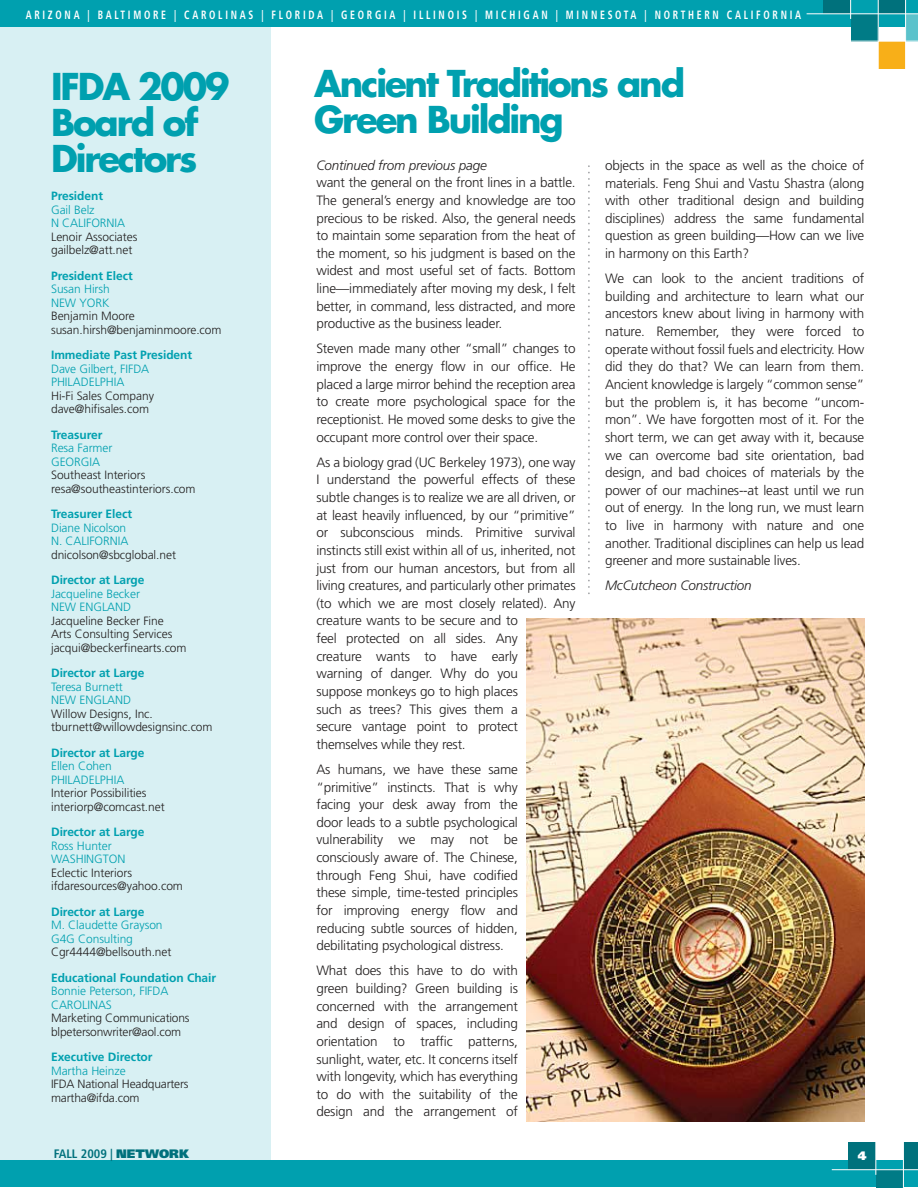
<style>
.page{position:relative;width:918px;height:1188px;background:#fff}
.page>*{position:absolute;margin:0;border:0;box-sizing:border-box;transform-origin:0 0}
.t1{font:700 36px/36px "Futura";letter-spacing:-.06em;color:#00a0af}
.t2{font:300 13.5px/17.7px "Frutiger";letter-spacing:-.015em;color:#221f1f;text-align:justify}
.t3{font:italic 300 13.5px "Frutiger";letter-spacing:-.015em;color:#221f1f}
.t4{font:700 condensed 12.3px "Frutiger";color:#00717c}
.t5{font:900 12.3px "Frutiger";color:#fff}
.t6{font:300 12px/13.5px "Frutiger";letter-spacing:-.005em;color:#221f1f}
.t7{font:300 12px/13.5px "Frutiger";letter-spacing:-.005em;color:#00a0af}
.t8{font:700 12px "Frutiger";letter-spacing:-.005em;color:#00a0af}
.t9{font:700 condensed 12px "Frutiger";letter-spacing:.28em;color:#fff;scale:.81 1}
.s1{font-weight:900;font-stretch:normal}
</style>
<div class="page">
<div style="left:0;top:0;width:271px;height:1172px;background:#d8f0f3"></div>
<img style="left:527px;top:618px;width:338px;height:503px">
<svg style="left:588px;top:165px;width:2px;height:429px"></svg>
<div style="left:1px;top:0;width:917px;height:26px;background:#00a0af"></div>
<div style="left:878px;top:0;width:28px;height:14px;background:#00717c"></div>
<div style="left:823px;top:0;width:28px;height:14px;background:#00717c"></div>
<div style="left:851px;top:14px;width:27px;height:27px;background:#007b86"></div>
<div style="left:878px;top:41px;width:28px;height:28px;background:#f8af18"></div>
<div style="left:906px;top:14px;width:12px;height:27px;background:#5bc2cb"></div>
<hr style="left:807px;top:13px;width:111px;height:1px;background:#fff">
<hr style="left:823px;top:41px;width:95px;height:1px;background:#fff">
<hr style="left:905px;top:0;width:1px;height:70px;background:#fff">
<hr style="left:878px;top:0;width:1px;height:70px;background:#fff">
<svg style="left:850px;top:0;width:1px;height:19px"></svg>
<div style="left:1px;top:1160px;width:917px;height:27px;background:#00a0af"></div>
<div style="left:903px;top:1142px;width:15px;height:28px;background:#00717c"></div>
<div style="left:849px;top:1142px;width:27px;height:28px;background:#00717c"></div>
<div style="left:876px;top:1170px;width:27px;height:18px;background:#007b86"></div>
<hr style="left:832px;top:1169px;width:86px;height:1px;background:#fff">
<hr style="left:903px;top:1141px;width:1px;height:47px;background:#fff">
<hr style="left:875px;top:1141px;width:1px;height:34px;background:#fff">
<p class="t9" style="left:26px;top:7px;width:959px">ARIZONA | BALTIMORE | CAROLINAS | FLORIDA | GEORGIA | ILLINOIS | MICHIGAN | MINNESOTA | NORTHERN CALIFORNIA</p>
<h1 class="t1" style="left:51px;top:68px;width:180px">IFDA 2009<br>Board of<br>Directors</h1>
<p class="t8" style="left:51px;top:189px;width:53px">President</p>
<p class="t7" style="left:51px;top:203px;width:76px">Gail Belz<br>N CALIFORNIA</p>
<p class="t6" style="left:51px;top:230px;width:88px">Lenoir Associates gailbelz@att.net</p>
<p class="t8" style="left:51px;top:269px;width:83px">President Elect</p>
<p class="t7" style="left:51px;top:283px;width:60px">Susan Hirsh<br>NEW YORK</p>
<p class="t6" style="left:51px;top:310px;width:172px">Benjamin Moore susan.hirsh@benjaminmoore.com</p>
<p class="t8" style="left:51px;top:348px;width:143px">Immediate Past President</p>
<p class="t7" style="left:51px;top:362px;width:100px">Dave Gilbert, FIFDA<br>PHILADELPHIA</p>
<p class="t6" style="left:51px;top:389px;width:104px">Hi-Fi Sales Company dave@hifisales.com</p>
<p class="t8" style="left:51px;top:428px;width:53px">Treasurer</p>
<p class="t7" style="left:51px;top:442px;width:63px">Resa Farmer<br>GEORGIA</p>
<p class="t6" style="left:51px;top:469px;width:146px">Southeast Interiors resa@southeastinteriors.com</p>
<p class="t8" style="left:51px;top:507px;width:82px">Treasurer Elect</p>
<p class="t7" style="left:51px;top:521px;width:79px">Diane Nicolson<br>N. CALIFORNIA</p>
<p class="t6" style="left:51px;top:548px;width:126px">dnicolson@sbcglobal.net</p>
<p class="t8" style="left:51px;top:573px;width:95px">Director at Large</p>
<p class="t7" style="left:51px;top:587px;width:91px">Jacqueline Becker<br>NEW ENGLAND</p>
<p class="t6" style="left:51px;top:614px;width:137px">Jacqueline Becker Fine<br>Arts Consulting Services jacqui@beckerfinearts.com</p>
<p class="t8" style="left:51px;top:666px;width:95px">Director at Large</p>
<p class="t7" style="left:51px;top:680px;width:82px">Teresa Burnett<br>NEW ENGLAND</p>
<p class="t6" style="left:51px;top:707px;width:163px">Willow Designs, Inc. tburnett@willowdesignsinc.com</p>
<p class="t8" style="left:51px;top:746px;width:95px">Director at Large</p>
<p class="t7" style="left:51px;top:760px;width:75px">Ellen Cohen<br>PHILADELPHIA</p>
<p class="t6" style="left:51px;top:787px;width:115px">Interior Possibilities interiorp@comcast.net</p>
<p class="t8" style="left:51px;top:825px;width:95px">Director at Large</p>
<p class="t7" style="left:51px;top:839px;width:76px">Ross Hunter<br>WASHINGTON</p>
<p class="t6" style="left:51px;top:866px;width:133px">Eclectic Interiors ifdaresources@yahoo.com</p>
<p class="t8" style="left:51px;top:905px;width:95px">Director at Large</p>
<p class="t7" style="left:51px;top:919px;width:113px">M. Claudette Grayson<br>G4G Consulting</p>
<p class="t6" style="left:51px;top:946px;width:122px">Cgr4444@bellsouth.net</p>
<p class="t8" style="left:51px;top:971px;width:167px">Educational Foundation Chair</p>
<p class="t7" style="left:51px;top:985px;width:119px">Bonnie Peterson, FIFDA<br>CAROLINAS</p>
<p class="t6" style="left:51px;top:1012px;width:140px">Marketing Communications blpetersonwriter@aol.com</p>
<p class="t8" style="left:51px;top:1050px;width:103px">Executive Director</p>
<p class="t7" style="left:51px;top:1064px;width:76px">Martha Heinze</p>
<p class="t6" style="left:51px;top:1078px;width:139px">IFDA National Headquarters martha@ifda.com</p>
<h1 class="t1" style="left:314px;top:65px;width:372px">Ancient Traditions and<br>Green Building</h1>
<p class="t3" style="left:316px;top:157px;width:172px">Continued from previous page</p>
<p class="t2" style="left:316px;top:174px;width:261px">want the general on the front lines in a battle.<br>The general’s energy and knowledge are too precious to be risked. Also, the general needs to maintain some separation from the heat of the moment, so his judgment is based on the widest and most useful set of facts. Bottom line—immediately after moving my desk, I felt better, in command, less distracted, and more productive as the business leader.</p>
<p class="t2" style="left:316px;top:340px;width:261px">Steven made many other “small” changes to improve the energy flow in our office. He placed a large mirror behind the reception area to create more psychological space for the receptionist. He moved some desks to give the occupant more control over their space.</p>
<p class="t2" style="left:316px;top:453px;width:261px;text-align:left">As a biology grad (UC Berkeley 1973), one way I understand the powerful effects of these subtle changes is to realize we are all driven, or at least heavily influenced, by our “primitive” or subconscious minds. Primitive survival instincts still exist within all of us, inherited, not just from our human ancestors, but from all living creatures, and particularly other primates (to which we are most closely related). Any creature wants to be secure and to<br>feel protected on all sides. Any<br>creature wants to have early<br>warning of danger. Why do you<br>suppose monkeys go to high places<br>such as trees? This gives them a<br>secure vantage point to protect themselves while they rest.</p>
<p class="t2" style="left:316px;top:761px;width:203px">As humans, we have these same “primitive” instincts. That is why facing your desk away from the door leads to a subtle psychological vulnerability we may not be consciously aware of. The Chinese, through Feng Shui, have codified these simple, time-tested principles for improving energy flow and reducing subtle sources of hidden, debilitating psychological distress.</p>
<p class="t2" style="left:316px;top:962px;width:203px">What does this have to do with green building? Green building is concerned with the arrangement and design of spaces, including orientation to traffic patterns, sunlight, water, etc. It concerns itself with longevity, which has everything to do with the suitability of the design and the arrangement of</p>
<p class="t2" style="left:605px;top:157px;width:261px">objects in the space as well as the choice of materials. Feng Shui and Vastu Shastra (along with other traditional design and building disciplines) address the same fundamental question as green building—How can we live in harmony on this Earth?</p>
<p class="t2" style="left:605px;top:270px;width:261px">We can look to the ancient traditions of building and architecture to learn what our ancestors knew about living in harmony with nature. Remember, they were forced to operate without fossil fuels and electricity. How did they do that? We can learn from them.<br>Ancient knowledge is largely “common sense” but the problem is, it has become “uncom&shy;mon”. We have forgotten most of it. For the short term, we can get away with it, because we can overcome bad site orientation, bad design, and bad choices of materials by the power of our machines--at least until we run out of energy. In the long run, we must learn to live in harmony with nature and one another. Traditional disciplines can help us lead greener and more sustainable lives.</p>
<p class="t3" style="left:605px;top:578px;width:148px">McCutcheon Construction</p>
<p class="t4" style="left:54px;top:1146px;width:137px">FALL 2009 | <span class="s1">NETWORK</span></p>
<p class="t5" style="left:858px;top:1149px;width:10px">4</p>
</div>
